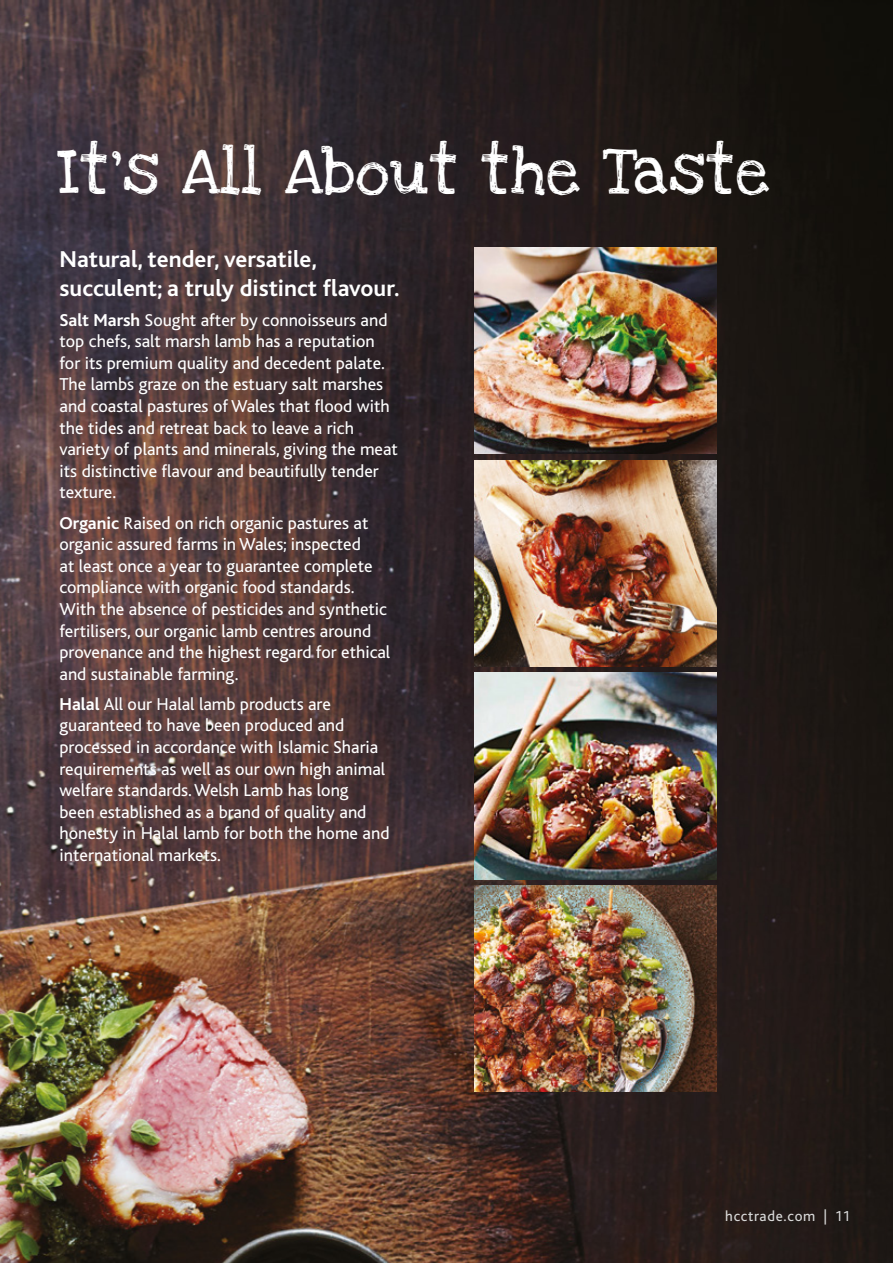
<style>
.page{position:relative;width:893px;height:1263px;background:#fff}
.page>*{position:absolute;margin:0;border:0;box-sizing:border-box;transform-origin:0 0}
.t1{font:48px "Welsh Lamb Distressed";letter-spacing:.02em;color:#fff}
.t2{font:700 24px/28.8px "Bliss";color:#fff}
.t3{font:18px/21.6px "Bliss";color:#fff}
.t4{font:15px "Bliss";letter-spacing:.05em;color:#dadada}
.s1{font-weight:700}
</style>
<div class="page">
<img style="left:0;top:0;width:893px;height:1263px">
<img style="left:474px;top:248px;width:243px;height:206px">
<img style="left:474px;top:460px;width:243px;height:206px">
<img style="left:474px;top:673px;width:243px;height:206px">
<img style="left:474px;top:885px;width:243px;height:207px">
<h1 class="t1" style="left:58px;top:132px;width:713px">It’s All About the Taste</h1>
<h2 class="t2" style="left:60px;top:245px;width:342px">Natural, tender, versatile, succulent; a truly distinct flavour.</h2>
<p class="t3" style="left:60px;top:309px;width:340px"><span class="s1">Salt Marsh</span> Sought after by connoisseurs and top chefs, salt marsh lamb has a reputation for its premium quality and decedent palate.<br>The lambs graze on the estuary salt marshes and coastal pastures of Wales that flood with the tides and retreat back to leave a rich variety of plants and minerals, giving the meat its distinctive flavour and beautifully tender texture.</p>
<p class="t3" style="left:60px;top:512px;width:332px"><span class="s1">Organic</span> Raised on rich organic pastures at organic assured farms in Wales; inspected<br>at least once a year to guarantee complete compliance with organic food standards.<br>With the absence of pesticides and synthetic fertilisers, our organic lamb centres around provenance and the highest regard for ethical and sustainable farming.</p>
<p class="t3" style="left:60px;top:693px;width:331px"><span class="s1">Halal</span> All our Halal lamb products are guaranteed to have been produced and processed in accordance with Islamic Sharia requirements as well as our own high animal welfare standards. Welsh Lamb has long<br>been established as a brand of quality and honesty in Halal lamb for both the home and international markets.</p>
<p class="t4" style="left:725px;top:1208px;width:127px">hcctrade.com | 11</p>
</div>
